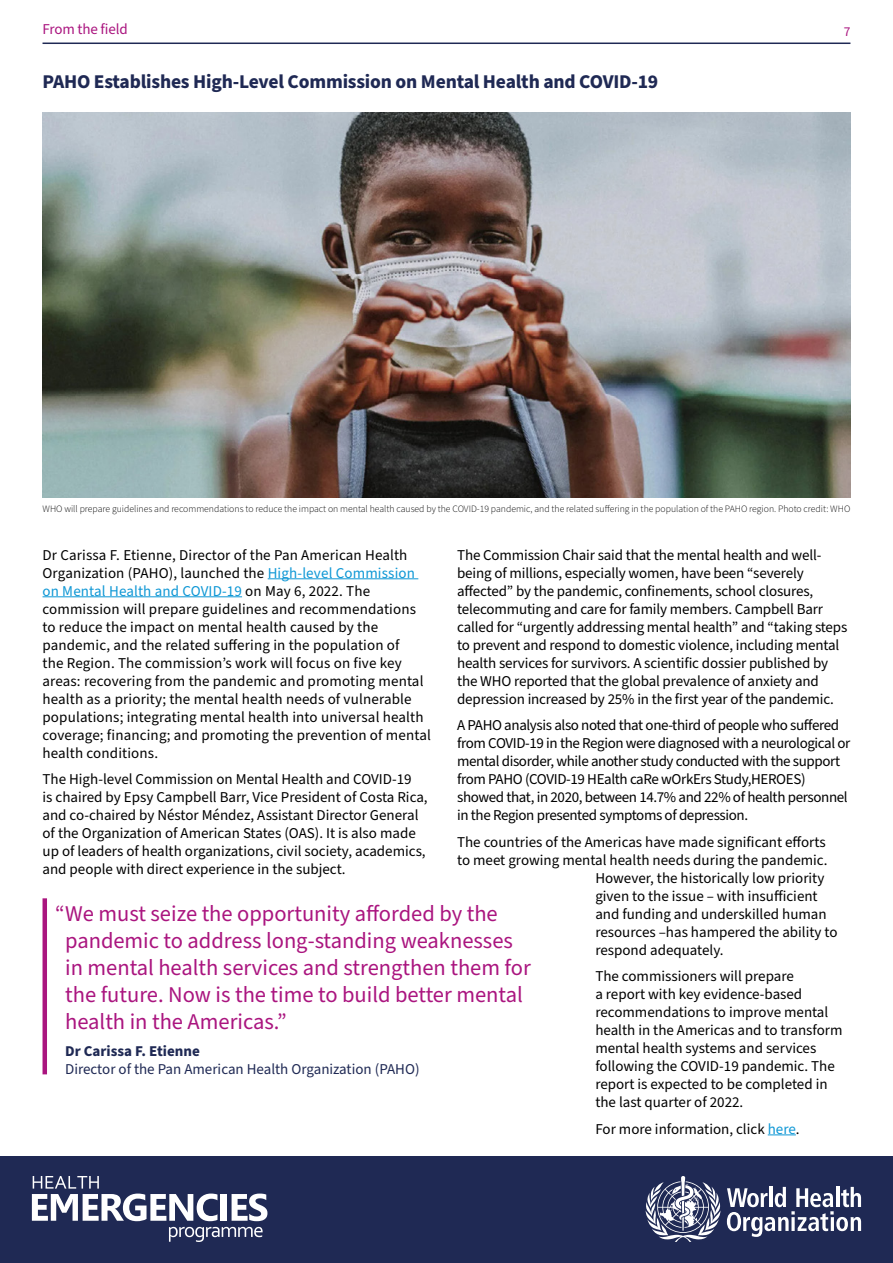
<style>
.page{position:relative;width:893px;height:1263px;background:#fff}
.page>*{position:absolute;margin:0;border:0;box-sizing:border-box;transform-origin:0 0}
.t1{font:22.5px/27px "Source Sans Pro";color:#aa157f}
.t2{font:700 19.5px "Source Sans Pro";letter-spacing:-.01em;color:#1f2954}
.t3{font:15px/18px "Source Sans Pro";color:#000}
.t4{font:15px/18px "Source Sans Pro";letter-spacing:-.025em;color:#000}
.t5{font:15px "Source Sans Pro";color:#1f2954}
.t6{font:700 15px "Source Sans Pro";color:#1f2954}
.t7{font:15px "Source Sans Pro";letter-spacing:-.01em;color:#aa157f}
.t8{font:13.5px "Source Sans Pro";color:#aa157f}
.t9{font:300 9.75px "Source Sans Pro";color:#000}
.s1{color:#0e97d5}
</style>
<div class="page">
<div style="left:0;top:1157px;width:893px;height:106px;background:#1f2954"></div>
<svg style="left:645px;top:1176px;width:216px;height:66px"></svg>
<svg style="left:169px;top:1227px;width:94px;height:15px"></svg>
<svg style="left:32px;top:1176px;width:185px;height:45px"></svg>
<div style="left:221px;top:1194px;width:6px;height:27px;background:#fff"></div>
<svg style="left:232px;top:1193px;width:35px;height:28px"></svg>
<hr style="left:43px;top:43px;width:807px;height:1px;background:#1f2954">
<hr style="left:268px;top:578px;width:150px;height:1px;background:#0e97d5">
<hr style="left:43px;top:596px;width:199px;height:1px;background:#0e97d5">
<svg style="left:768px;top:1134px;width:28px;height:1px"></svg>
<img style="left:43px;top:113px;width:807px;height:384px">
<hr style="left:43px;top:898px;width:4px;height:176px;background:#aa157f">
<p class="t7" style="left:43px;top:19px;width:87px">From the field</p>
<p class="t8" style="left:844px;top:22px;width:8px">7</p>
<h2 class="t2" style="left:43px;top:68px;width:617px">PAHO Establishes High-Level Commission on Mental Health and COVID-19</h2>
<p class="t9" style="left:43px;top:502px;width:809px">WHO will prepare guidelines and recommendations to reduce the impact on mental health caused by the COVID-19 pandemic, and the related suffering in the population of the PAHO region. Photo credit: WHO</p>
<p class="t3" style="left:43px;top:546px;width:390px">Dr Carissa F. Etienne, Director of the Pan American Health Organization (PAHO), launched the <span class="s1">High-level Commission on Mental Health and COVID-19</span> on May 6, 2022. The commission will prepare guidelines and recommendations to reduce the impact on mental health caused by the pandemic, and the related suffering in the population of<br>the Region. The commission’s work will focus on five key areas: recovering from the pandemic and promoting mental health as a priority; the mental health needs of vulnerable populations; integrating mental health into universal health coverage; financing; and promoting the prevention of mental health conditions.</p>
<p class="t3" style="left:43px;top:771px;width:387px">The High-level Commission on Mental Health and COVID-19<br>is chaired by Epsy Campbell Barr, Vice President of Costa Rica, and co-chaired by Néstor Méndez, Assistant Director General of the Organization of American States (OAS). It is also made up of leaders of health organizations, civil society, academics, and people with direct experience in the subject.</p>
<p class="t3" style="left:457px;top:546px;width:392px">The Commission Chair said that the mental health and well&shy;being of millions, especially women, have been “severely affected” by the pandemic, confinements, school closures, telecommuting and care for family members. Campbell Barr called for “urgently addressing mental health” and “taking steps to prevent and respond to domestic violence, including mental health services for survivors. A scientific dossier published by the WHO reported that the global prevalence of anxiety and depression increased by 25% in the first year of the pandemic.</p>
<p class="t4" style="left:457px;top:717px;width:395px">A PAHO analysis also noted that one-third of people who suffered from COVID-19 in the Region were diagnosed with a neurological or mental disorder, while another study conducted with the support from PAHO (COVID-19 HEalth caRe wOrkErs Study,HEROES) showed that, in 2020, between 14.7% and 22% of health personnel in the Region presented symptoms of depression.</p>
<p class="t3" style="left:457px;top:833px;width:370px">The countries of the Americas have made significant efforts</p>
<p class="t3" style="left:457px;top:851px;width:372px">to meet growing mental health needs during the pandemic.</p>
<p class="t3" style="left:595px;top:869px;width:231px">However, the historically low priority</p>
<p class="t3" style="left:595px;top:887px;width:224px">given to the issue – with insufficient</p>
<p class="t3" style="left:595px;top:905px;width:233px">and funding and underskilled human</p>
<p class="t3" style="left:595px;top:923px;width:244px">resources –has hampered the ability to</p>
<p class="t3" style="left:595px;top:941px;width:130px">respond adequately.</p>
<p class="t3" style="left:595px;top:968px;width:249px">The commissioners will prepare<br>a report with key evidence-based recommendations to improve mental health in the Americas and to transform mental health systems and services following the COVID-19 pandemic. The report is expected to be completed in the last quarter of 2022.</p>
<p class="t3" style="left:595px;top:1120px;width:206px">For more information, click <span class="s1">here</span>.</p>
<h1 class="t1" style="left:65px;top:901px;width:467px;text-indent:-10px">“We must seize the opportunity afforded by the pandemic to address long-standing weaknesses in mental health services and strengthen them for the future. Now is the time to build better mental health in the Americas.”</h1>
<p class="t6" style="left:65px;top:1041px;width:136px">Dr Carissa F. Etienne</p>
<p class="t5" style="left:65px;top:1059px;width:356px">Director of the Pan American Health Organization (PAHO)</p>
</div>
